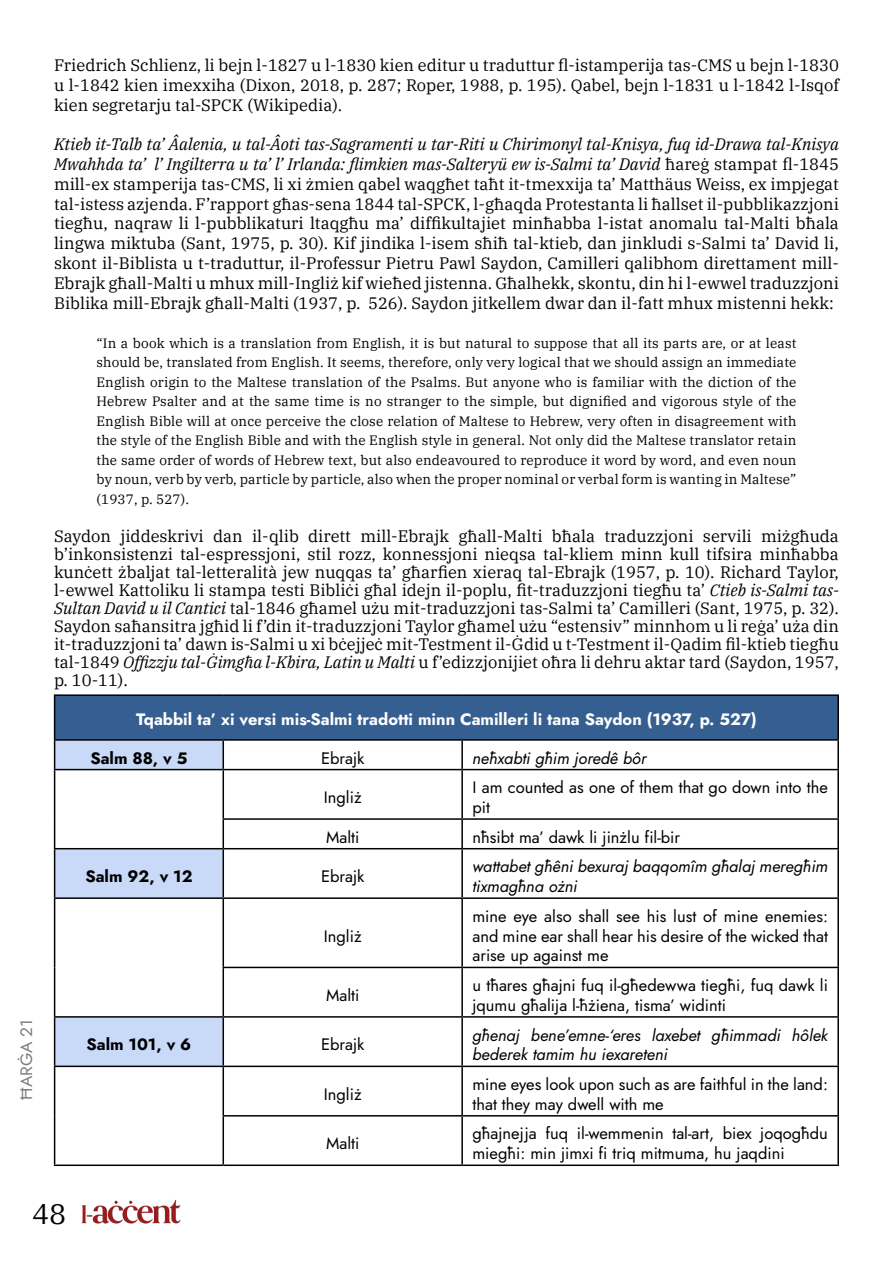
<style>
.page{position:relative;width:893px;height:1263px;background:#fff}
.page>*{position:absolute;margin:0;border:0;box-sizing:border-box;transform-origin:0 0}
.t1{font:28.5px "IBM Plex Serif";color:#000}
.t2{font:16.5px/19.8px "IBM Plex Serif";color:#000;text-align:justify}
.t3{font:16.5px/19.8px "Jost";color:#000}
.t4{font:italic 16.5px/19.8px "Jost";color:#000}
.t5{font:700 16.5px "Jost";color:#fff}
.t6{font:700 16.5px "Jost";color:#000}
.t7{font:16.5px "Jost";color:#7e8083;scale:1.05 1}
.t8{font:13.5px/19.5px "IBM Plex Serif";letter-spacing:.01em;color:#000;text-align:justify}
.s1{font-style:italic}
</style>
<div class="page">
<img style="left:81px;top:1199px;width:100px;height:25px">
<div style="left:55px;top:695px;width:783px;height:45px;background:#365f91"></div>
<svg style="left:55px;top:741px;width:168px;height:324px"></svg>
<svg style="left:224px;top:768px;width:613px;height:201px"></svg>
<hr style="left:54px;top:694px;width:169px;height:2px;background:#000">
<hr style="left:54px;top:696px;width:1px;height:43px;background:#000">
<hr style="left:223px;top:694px;width:239px;height:2px;background:#000">
<hr style="left:462px;top:694px;width:377px;height:2px;background:#000">
<hr style="left:837px;top:696px;width:2px;height:43px;background:#000">
<hr style="left:54px;top:739px;width:169px;height:2px;background:#000">
<svg style="left:54px;top:741px;width:1px;height:28px"></svg>
<hr style="left:223px;top:739px;width:239px;height:2px;background:#000">
<svg style="left:223px;top:741px;width:1px;height:28px"></svg>
<hr style="left:462px;top:739px;width:377px;height:2px;background:#000">
<hr style="left:461px;top:741px;width:2px;height:28px;background:#000">
<hr style="left:837px;top:741px;width:2px;height:28px;background:#000">
<hr style="left:54px;top:769px;width:169px;height:1px;background:#000">
<hr style="left:54px;top:770px;width:1px;height:49px;background:#000">
<hr style="left:223px;top:769px;width:239px;height:1px;background:#000">
<hr style="left:223px;top:770px;width:1px;height:48px;background:#000">
<hr style="left:462px;top:769px;width:377px;height:1px;background:#000">
<hr style="left:461px;top:770px;width:2px;height:48px;background:#000">
<hr style="left:837px;top:770px;width:2px;height:48px;background:#000">
<svg style="left:54px;top:819px;width:1px;height:29px"></svg>
<hr style="left:54px;top:899px;width:1px;height:68px;background:#000">
<hr style="left:223px;top:899px;width:1px;height:68px;background:#000">
<hr style="left:461px;top:899px;width:2px;height:68px;background:#000">
<hr style="left:837px;top:899px;width:2px;height:68px;background:#000">
<hr style="left:54px;top:967px;width:1px;height:49px;background:#000">
<hr style="left:54px;top:1067px;width:1px;height:49px;background:#000">
<hr style="left:223px;top:1067px;width:1px;height:48px;background:#000">
<hr style="left:461px;top:1067px;width:2px;height:48px;background:#000">
<hr style="left:837px;top:1067px;width:2px;height:48px;background:#000">
<hr style="left:54px;top:1116px;width:1px;height:48px;background:#000">
<hr style="left:223px;top:1115px;width:239px;height:1px;background:#000">
<hr style="left:223px;top:1116px;width:1px;height:48px;background:#000">
<hr style="left:462px;top:1115px;width:377px;height:1px;background:#000">
<hr style="left:461px;top:1116px;width:2px;height:48px;background:#000">
<hr style="left:837px;top:1116px;width:2px;height:48px;background:#000">
<hr style="left:54px;top:1164px;width:169px;height:2px;background:#000">
<hr style="left:223px;top:1164px;width:239px;height:2px;background:#000">
<hr style="left:462px;top:1164px;width:377px;height:2px;background:#000">
<hr style="left:462px;top:967px;width:377px;height:1px;background:#000">
<hr style="left:837px;top:968px;width:2px;height:48px;background:#000">
<hr style="left:223px;top:967px;width:239px;height:1px;background:#000">
<hr style="left:223px;top:968px;width:1px;height:48px;background:#000">
<hr style="left:461px;top:968px;width:2px;height:48px;background:#000">
<hr style="left:223px;top:818px;width:239px;height:2px;background:#000">
<svg style="left:223px;top:820px;width:1px;height:28px"></svg>
<hr style="left:462px;top:818px;width:377px;height:2px;background:#000">
<hr style="left:461px;top:820px;width:2px;height:28px;background:#000">
<hr style="left:837px;top:820px;width:2px;height:28px;background:#000">
<hr style="left:54px;top:848px;width:169px;height:1px;background:#000">
<hr style="left:54px;top:849px;width:1px;height:48px;background:#000">
<hr style="left:223px;top:848px;width:239px;height:1px;background:#000">
<hr style="left:223px;top:849px;width:1px;height:48px;background:#000">
<hr style="left:462px;top:848px;width:377px;height:1px;background:#000">
<hr style="left:461px;top:849px;width:2px;height:48px;background:#000">
<hr style="left:837px;top:849px;width:2px;height:48px;background:#000">
<hr style="left:54px;top:897px;width:169px;height:2px;background:#000">
<hr style="left:223px;top:897px;width:239px;height:2px;background:#000">
<hr style="left:462px;top:897px;width:377px;height:2px;background:#000">
<hr style="left:54px;top:1016px;width:169px;height:2px;background:#000">
<hr style="left:54px;top:1018px;width:1px;height:47px;background:#000">
<hr style="left:223px;top:1016px;width:239px;height:2px;background:#000">
<hr style="left:223px;top:1018px;width:1px;height:47px;background:#000">
<hr style="left:462px;top:1016px;width:377px;height:2px;background:#000">
<hr style="left:461px;top:1018px;width:2px;height:47px;background:#000">
<hr style="left:837px;top:1018px;width:2px;height:47px;background:#000">
<hr style="left:54px;top:1065px;width:169px;height:2px;background:#000">
<hr style="left:223px;top:1065px;width:239px;height:2px;background:#000">
<hr style="left:462px;top:1065px;width:377px;height:2px;background:#000">
<p class="t2" style="left:54px;top:54px;width:786px">Friedrich Schlienz, li bejn l-1827 u l-1830 kien editur u traduttur fl-istamperija tas-CMS u bejn l-1830 u l-1842 kien imexxiha (Dixon, 2018, p. 287; Roper, 1988, p. 195). Qabel, bejn l-1831 u l-1842 l-Isqof kien segretarju tal-SPCK (Wikipedia).</p>
<p class="t2" style="left:54px;top:133px;width:786px"><span class="s1">Ktieb it-Talb ta’ Âalenia, u tal-Âoti tas-Sagramenti u tar-Riti u Chirimonyl tal-Knisya, fuq id-Drawa tal-Knisya Mwahhda ta’ l’ Ingilterra u ta’ l’ Irlanda: flimkien mas-Salteryü ew is-Salmi ta’ David</span> ħareġ stampat fl-1845 mill-ex stamperija tas-CMS, li xi żmien qabel waqgħet taħt it-tmexxija ta’ Matthäus Weiss, ex impjegat tal-istess azjenda. F’rapport għas-sena 1844 tal-SPCK, l-għaqda Protestanta li ħallset il-pubblikazzjoni tiegħu, naqraw li l-pubblikaturi ltaqgħu ma’ diffikultajiet minħabba l-istat anomalu tal-Malti bħala lingwa miktuba (Sant, 1975, p. 30). Kif jindika l-isem sħiħ tal-ktieb, dan jinkludi s-Salmi ta’ David li, skont il-Biblista u t-traduttur, il-Professur Pietru Pawl Saydon, Camilleri qalibhom direttament mill-Ebrajk għall-Malti u mhux mill-Ingliż kif wieħed jistenna. Għalhekk, skontu, din hi l-ewwel traduzzjoni Biblika mill-Ebrajk għall-Malti (1937, p. 526). Saydon jitkellem dwar dan il-fatt mhux mistenni hekk:</p>
<p class="t8" style="left:97px;top:332px;width:701px">“In a book which is a translation from English, it is but natural to suppose that all its parts are, or at least should be, translated from English. It seems, therefore, only very logical that we should assign an immediate English origin to the Maltese translation of the Psalms. But anyone who is familiar with the diction of the Hebrew Psalter and at the same time is no stranger to the simple, but dignified and vigorous style of the English Bible will at once perceive the close relation of Maltese to Hebrew, very often in disagreement with the style of the English Bible and with the English style in general. Not only did the Maltese translator retain the same order of words of Hebrew text, but also endeavoured to reproduce it word by word, and even noun by noun, verb by verb, particle by particle, also when the proper nominal or verbal form is wanting in Maltese” (1937, p. 527).</p>
<p class="t2" style="left:54px;top:525px;width:786px;line-height:18px">Saydon jiddeskrivi dan il-qlib dirett mill-Ebrajk għall-Malti bħala traduzzjoni servili miżgħuda b’inkonsistenzi tal-espressjoni, stil rozz, konnessjoni nieqsa tal-kliem minn kull tifsira minħabba kunċett żbaljat tal-letteralità jew nuqqas ta’ għarfien xieraq tal-Ebrajk (1957, p. 10). Richard Taylor, l-ewwel Kattoliku li stampa testi Bibliċi għal idejn il-poplu, fit-traduzzjoni tiegħu ta’ <span class="s1">Ctieb is-Salmi tas-Sultan David u il Cantici</span> tal-1846 għamel użu mit-traduzzjoni tas-Salmi ta’ Camilleri (Sant, 1975, p. 32).<br>Saydon saħansitra jgħid li f’din it-traduzzjoni Taylor għamel użu “estensiv” minnhom u li reġa’ uża din it-traduzzjoni ta’ dawn is-Salmi u xi bċejjeċ mit-Testment il-Ġdid u t-Testment il-Qadim fil-ktieb tiegħu tal-1849 <span class="s1">Offizzju tal-Ġimgħa l-Kbira, Latin u Malti</span> u f’edizzjonijiet oħra li dehru aktar tard (Saydon, 1957, p. 10-11).</p>
<p class="t5" style="left:136px;top:708px;width:622px">Tqabbil ta’ xi versi mis-Salmi tradotti minn Camilleri li tana Saydon (1937, p. 527)</p>
<p class="t6" style="left:90px;top:747px;width:99px">Salm 88, v 5</p>
<p class="t3" style="left:321px;top:748px;width:45px">Ebrajk</p>
<p class="t4" style="left:472px;top:748px;width:176px">neħxabti għim joredê bôr</p>
<p class="t3" style="left:324px;top:788px;width:39px">Ingliż</p>
<p class="t3" style="left:472px;top:778px;width:357px">I am counted as one of them that go down into the pit</p>
<p class="t3" style="left:326px;top:827px;width:35px">Malti</p>
<p class="t3" style="left:472px;top:827px;width:209px">nħsibt ma’ dawk li jinżlu fil-bir</p>
<p class="t6" style="left:85px;top:865px;width:109px">Salm 92, v 12</p>
<p class="t3" style="left:321px;top:867px;width:45px">Ebrajk</p>
<p class="t4" style="left:472px;top:857px;width:357px">wattabet għêni bexuraj baqqomîm għalaj meregħim tixmagħna ożni</p>
<p class="t3" style="left:324px;top:926px;width:39px">Ingliż</p>
<p class="t3" style="left:472px;top:906px;width:357px;text-align:justify">mine eye also shall see his lust of mine enemies: and mine ear shall hear his desire of the wicked that arise up against me</p>
<p class="t7" style="left:15px;top:1100px;width:78px;rotate:-90deg">ĦARĠA 21</p>
<h1 class="t1" style="left:32px;top:1192px;width:36px">48</h1>
<p class="t3" style="left:326px;top:985px;width:35px">Malti</p>
<p class="t3" style="left:472px;top:975px;width:357px">u tħares għajni fuq il-għedewwa tiegħi, fuq dawk li jqumu għalija l-ħżiena, tisma’ widinti</p>
<p class="t6" style="left:87px;top:1033px;width:106px">Salm 101, v 6</p>
<p class="t3" style="left:321px;top:1035px;width:45px">Ebrajk</p>
<p class="t4" style="left:472px;top:1025px;width:357px">għenaj bene’emne-‘eres laxebet għimmadi hôlek bederek tamim hu iexareteni</p>
<p class="t3" style="left:324px;top:1084px;width:39px">Ingliż</p>
<p class="t3" style="left:472px;top:1074px;width:357px">mine eyes look upon such as are faithful in the land: that they may dwell with me</p>
<p class="t3" style="left:326px;top:1134px;width:35px">Malti</p>
<p class="t3" style="left:472px;top:1124px;width:357px">għajnejja fuq il-wemmenin tal-art, biex joqogħdu miegħi: min jimxi fi triq mitmuma, hu jaqdini</p>
</div>
